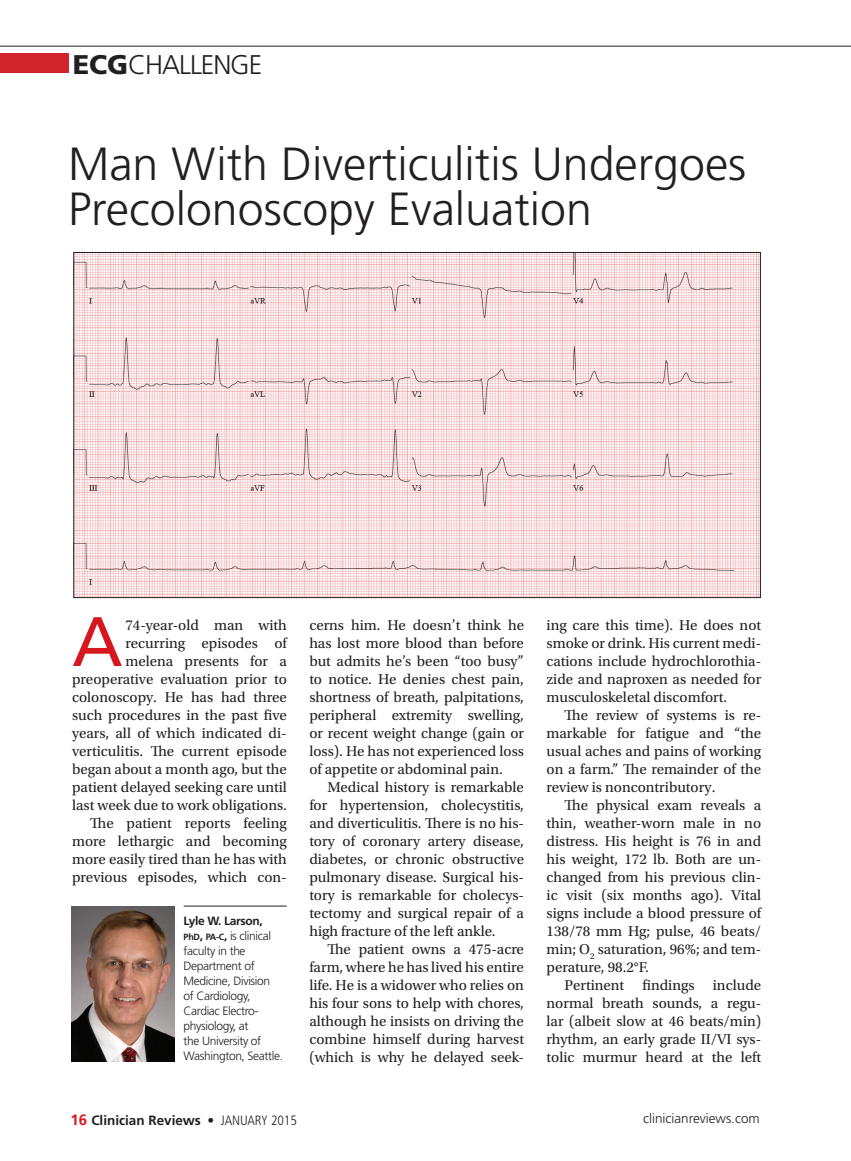
<style>
.page{position:relative;width:851px;height:1161px;background:#fff}
.page>*{position:absolute;margin:0;border:0;box-sizing:border-box;transform-origin:0 0}
.DERM_Body_Text_Dro{font:69.9px "Frutiger LT Std";color:#d7171f}
.Title{font:300 46.5px/45px "Frutiger LT Std";color:#231f20}
.t1{font:300 27px "Frutiger LT Std";letter-spacing:-.04em;color:#231f20}
.Body_Text{font:15px/18px "Utopia Std";color:#231f20;text-align:justify}
.DERM_Body_Text_Dro-2{font:15px/18px "Utopia Std";color:#231f20;text-align:right}
.t2{font:700 13.5px "Frutiger LT Std";color:#231f20}
.t3{font:300 13.5px "Frutiger LT Std";color:#231f20}
.Author_Bio{font:300 12px/15px "Frutiger LT Std";letter-spacing:-.03em;color:#231f20}
.s1{font-weight:900}
.s2{font-weight:700}
.s3{font-weight:700;font-size:9px}
.s4{font-size:15px;color:#d7171f}
.s5{font-weight:400;font-stretch:condensed}
.s6{font-weight:300;font-stretch:condensed}
</style>
<div class="page">
<hr style="left:0;top:46px;width:850px;height:1px;background:#231f20">
<img style="left:75px;top:254px;width:683px;height:342px">
<hr style="left:184px;top:906px;width:102px;height:1px;background:#231f20">
<img style="left:72px;top:906px;width:103px;height:156px">
<div style="left:0;top:54px;width:68px;height:19px;background:#d1232a"></div>
<p class="t1" style="left:73px;top:49px;width:191px"><span class="s1">ECG</span>CHALLENGE</p>
<p class="Title" style="left:68px;top:142px;width:679px">Man With Diverticulitis Undergoes<br>Precolonoscopy Evaluation</p>
<p class="DERM_Body_Text_Dro" style="left:72px;top:601px;width:52px">A</p>
<p class="DERM_Body_Text_Dro-2" style="left:72px;top:616px;width:216px">74-year-old man with recurring episodes of<br>melena presents for a preoperative evaluation prior to colonoscopy. He has had three such procedures in the past five years, all of which indicated di&shy;verticulitis. The current episode began about a month ago, but the patient delayed seeking care until last week due to work obligations.</p>
<p class="Body_Text" style="left:72px;top:814px;width:216px;text-indent:18px">The patient reports feeling more lethargic and becoming more easily tired than he has with previous episodes, which con-</p>
<p class="Author_Bio" style="left:184px;top:914px;width:101px"><span class="s2">Lyle W. Larson,<br></span><span class="s3">PhD</span><span class="s2">,</span> <span class="s3">PA-C</span><span class="s2">,</span> is clinical faculty in the<br>Department of<br>Medicine, Division of Cardiology,<br>Cardiac Electro&shy;physiology, at<br>the University of<br>Washington, Seattle.</p>
<p class="Body_Text" style="left:309px;top:616px;width:216px">cerns him. He doesn’t think he has lost more blood than before but admits he’s been “too busy” to notice. He denies chest pain, shortness of breath, palpitations, peripheral extremity swelling, or recent weight change (gain or loss). He has not experienced loss of appetite or abdominal pain.</p>
<p class="Body_Text" style="left:309px;top:778px;width:216px;text-indent:18px">Medical history is remarkable for hypertension, cholecystitis, and diverticulitis. There is no his&shy;tory of coronary artery disease, diabetes, or chronic obstructive pulmonary disease. Surgical his&shy;tory is remarkable for cholecys&shy;tectomy and surgical repair of a high fracture of the left ankle.</p>
<p class="Body_Text" style="left:309px;top:940px;width:216px;text-indent:18px">The patient owns a 475-acre farm, where he has lived his entire life. He is a widower who relies on his four sons to help with chores, although he insists on driving the combine himself during harvest (which is why he delayed seek-</p>
<p class="Body_Text" style="left:546px;top:616px;width:216px">ing care this time). He does not smoke or drink. His current medi&shy;cations include hydrochlorothia&shy;zide and naproxen as needed for musculoskeletal discomfort.</p>
<p class="Body_Text" style="left:546px;top:706px;width:216px;text-indent:18px">The review of systems is re&shy;markable for fatigue and “the usual aches and pains of working on a farm.” The remainder of the review is noncontributory.</p>
<p class="Body_Text" style="left:546px;top:796px;width:216px;text-indent:18px">The physical exam reveals a thin, weather-worn male in no distress. His height is 76 in and his weight, 172 lb. Both are un&shy;changed from his previous clin&shy;ic visit (six months ago). Vital signs include a blood pressure of 138/78 mm Hg; pulse, 46 beats/ min; O<sub>2</sub> saturation, 96%; and tem&shy;perature, 98.2°F.</p>
<p class="Body_Text" style="left:546px;top:976px;width:216px;text-indent:18px">Pertinent findings include normal breath sounds, a regu&shy;lar (albeit slow at 46 beats/min) rhythm, an early grade II/VI sys&shy;tolic murmur heard at the left</p>
<p class="t2" style="left:70px;top:1112px;width:228px"><span class="s4">16</span> Clinician Reviews <span class="s5">•</span> <span class="s6">JANUARY 2015</span></p>
<p class="t3" style="left:643px;top:1111px;width:118px">clinicianreviews.com</p>
</div>
